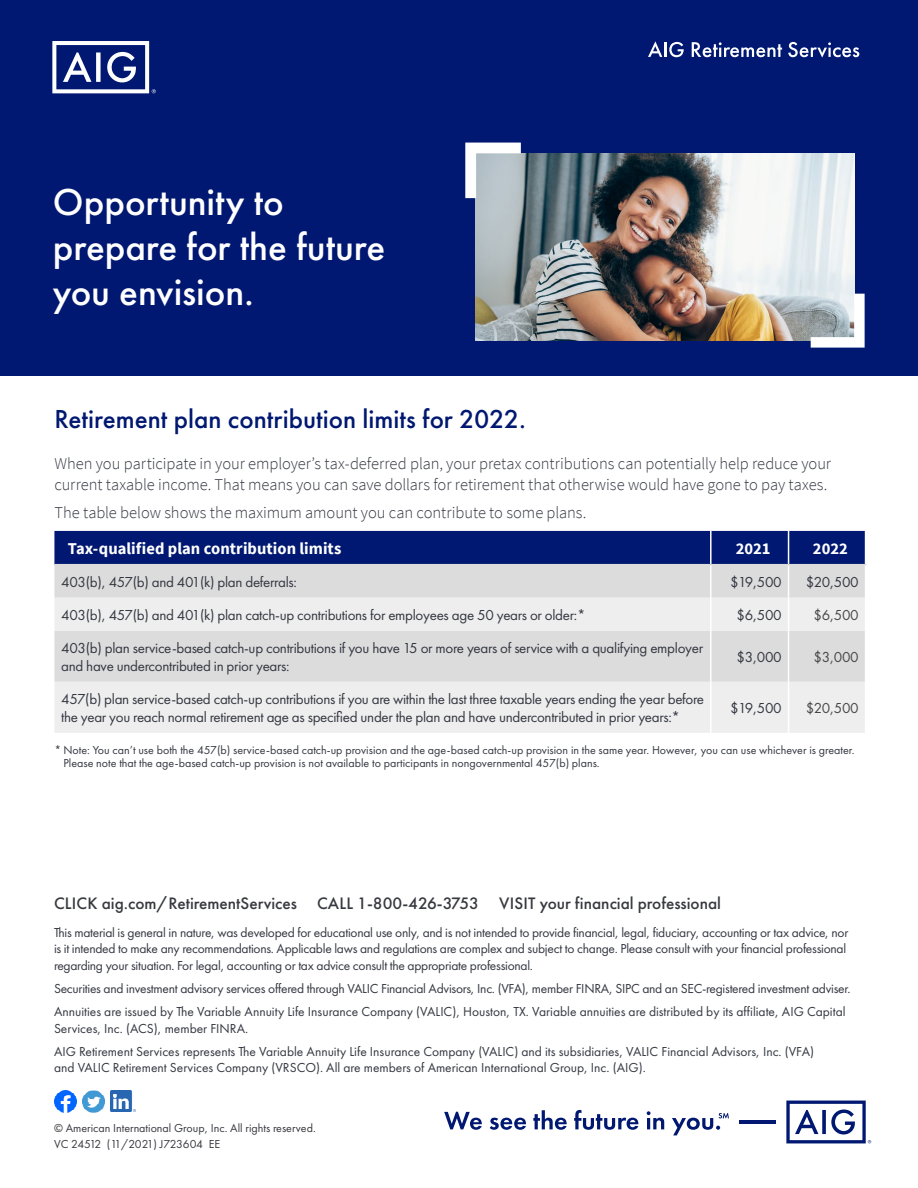
<style>
.page{position:relative;width:918px;height:1188px;background:#fff}
.page>*{position:absolute;margin:0;border:0;box-sizing:border-box;transform-origin:0 0}
.t1{font:500 39px/45px "Futura PT";color:#fff}
.t2{font:500 27px "Futura PT";color:#001871}
.t3{font:500 17.25px "Futura PT";color:#37393f}
.t4{font:300 16.5px/21px "Source Sans Pro";letter-spacing:-.005em;color:#343741}
.t5{font:700 16.5px "Source Sans Pro";letter-spacing:.005em;color:#fff}
.t6{font:15px/18px "Futura PT";letter-spacing:-.02em;color:#343741}
.t7{font:15px "Futura PT";letter-spacing:-.02em;color:#474747}
.t8{font:13.5px/16.5px "Futura PT";letter-spacing:-.02em;color:#343741}
.t9{font:13.5px/23.2px "Futura PT";color:#343741}
.t10{font:12px/13.5px "Futura PT";color:#343741}
.t11{font:12px/15.3px "Futura PT";color:#37393f}
</style>
<div class="page">
<div style="left:0;top:0;width:918px;height:375px;background:#001871"></div>
<svg style="left:648px;top:41px;width:36px;height:16px"></svg>
<svg style="left:692px;top:42px;width:90px;height:15px"></svg>
<svg style="left:788px;top:42px;width:71px;height:16px"></svg>
<svg style="left:52px;top:41px;width:104px;height:52px"></svg>
<img style="left:476px;top:153px;width:379px;height:187px">
<svg style="left:465px;top:143px;width:56px;height:55px;background:#ced6db"></svg>
<svg style="left:811px;top:294px;width:54px;height:54px;background:#cad1d6"></svg>
<div style="left:54px;top:531px;width:811px;height:33px;background:#001871"></div>
<div style="left:54px;top:565px;width:811px;height:33px;background:#dcdcdc"></div>
<svg style="left:54px;top:598px;width:811px;height:135px;background:#e7e7e7"></svg>
<hr style="left:54px;top:564px;width:657px;height:1px;background:#dcdcdc">
<hr style="left:711px;top:564px;width:78px;height:1px;background:#dcdcdc">
<hr style="left:789px;top:564px;width:77px;height:1px;background:#dcdcdc">
<hr style="left:710px;top:531px;width:2px;height:33px;background:#fff">
<hr style="left:788px;top:531px;width:1px;height:33px;background:#fff">
<hr style="left:710px;top:565px;width:2px;height:33px;background:#fff">
<hr style="left:788px;top:565px;width:1px;height:33px;background:#fff">
<hr style="left:710px;top:631px;width:2px;height:51px;background:#fff">
<hr style="left:788px;top:631px;width:1px;height:51px;background:#fff">
<hr style="left:710px;top:598px;width:2px;height:33px;background:#fff">
<hr style="left:788px;top:598px;width:1px;height:33px;background:#fff">
<hr style="left:710px;top:682px;width:2px;height:51px;background:#fff">
<hr style="left:788px;top:682px;width:1px;height:51px;background:#fff">
<img style="left:54px;top:1090px;width:23px;height:23px">
<img style="left:83px;top:1091px;width:22px;height:22px">
<img style="left:111px;top:1091px;width:25px;height:21px">
<hr style="left:740px;top:1120px;width:36px;height:4px;background:#001871">
<svg style="left:444px;top:1112px;width:38px;height:18px"></svg>
<svg style="left:490px;top:1118px;width:36px;height:12px"></svg>
<svg style="left:533px;top:1110px;width:34px;height:20px"></svg>
<svg style="left:574px;top:1110px;width:64px;height:20px"></svg>
<svg style="left:647px;top:1111px;width:17px;height:18px"></svg>
<svg style="left:672px;top:1113px;width:57px;height:22px"></svg>
<svg style="left:786px;top:1101px;width:85px;height:42px"></svg>
<h1 class="t1" style="left:53px;top:180px;width:334px">Opportunity to prepare for the future you envision.</h1>
<h2 class="t2" style="left:54px;top:403px;width:473px">Retirement plan contribution limits for 2022.</h2>
<p class="t4" style="left:54px;top:453px;width:778px">When you participate in your employer’s tax-deferred plan, your pretax contributions can potentially help reduce your current taxable income. That means you can save dollars for retirement that otherwise would have gone to pay taxes.</p>
<p class="t4" style="left:54px;top:502px;width:534px">The table below shows the maximum amount you can contribute to some plans.</p>
<p class="t5" style="left:68px;top:537px;width:275px">Tax-qualified plan contribution limits</p>
<p class="t5" style="left:736px;top:537px;width:36px">2021</p>
<p class="t5" style="left:813px;top:537px;width:36px">2022</p>
<p class="t6" style="left:61px;top:573px;width:237px">403(b), 457(b) and 401(k) plan deferrals:</p>
<p class="t6" style="left:730px;top:573px;width:53px">$19,500</p>
<p class="t6" style="left:806px;top:573px;width:55px">$20,500</p>
<p class="t6" style="left:61px;top:606px;width:526px">403(b), 457(b) and 401(k) plan catch-up contributions for employees age 50 years or older:*</p>
<p class="t6" style="left:737px;top:606px;width:47px">$6,500</p>
<p class="t7" style="left:814px;top:606px;width:47px">$6,500</p>
<p class="t6" style="left:61px;top:639px;width:644px">403(b) plan service-based catch-up contributions if you have 15 or more years of service with a qualifying employer and have undercontributed in prior years:</p>
<p class="t6" style="left:737px;top:648px;width:47px">$3,000</p>
<p class="t7" style="left:814px;top:648px;width:47px">$3,000</p>
<p class="t6" style="left:61px;top:690px;width:644px">457(b) plan service-based catch-up contributions if you are within the last three taxable years ending the year before the year you reach normal retirement age as specified under the plan and have undercontributed in prior years:*</p>
<p class="t6" style="left:730px;top:699px;width:53px">$19,500</p>
<p class="t7" style="left:806px;top:699px;width:55px">$20,500</p>
<p class="t10" style="left:63px;top:743px;width:793px;text-indent:-9px">* Note: You can’t use both the 457(b) service-based catch-up provision and the age-based catch-up provision in the same year. However, you can use whichever is greater.<br>Please note that the age-based catch-up provision is not available to participants in nongovernmental 457(b) plans.</p>
<p class="t3" style="left:54px;top:893px;width:669px">CLICK aig.com/RetirementServices CALL 1-800-426-3753 VISIT your financial professional</p>
<p class="t8" style="left:54px;top:924px;width:796px">This material is general in nature, was developed for educational use only, and is not intended to provide financial, legal, fiduciary, accounting or tax advice, nor is it intended to make any recommendations. Applicable laws and regulations are complex and subject to change. Please consult with your financial professional regarding your situation. For legal, accounting or tax advice consult the appropriate professional.</p>
<p class="t8" style="left:54px;top:977px;width:798px;line-height:23.2px">Securities and investment advisory services offered through VALIC Financial Advisors, Inc. (VFA), member FINRA, SIPC and an SEC-registered investment adviser.<br>Annuities are issued by The Variable Annuity Life Insurance Company (VALIC), Houston, TX. Variable annuities are distributed by its affiliate, AIG Capital</p>
<p class="t9" style="left:54px;top:1017px;width:762px">Services, Inc. (ACS), member FINRA.<br>AIG Retirement Services represents The Variable Annuity Life Insurance Company (VALIC) and its subsidiaries, VALIC Financial Advisors, Inc. (VFA)</p>
<p class="t9" style="left:54px;top:1056px;width:593px">and VALIC Retirement Services Company (VRSCO). All are members of American International Group, Inc. (AIG).</p>
<p class="t11" style="left:54px;top:1121px;width:263px">© American International Group, Inc. All rights reserved.<br>VC 24512 (11/2021) J723604 EE</p>
</div>
